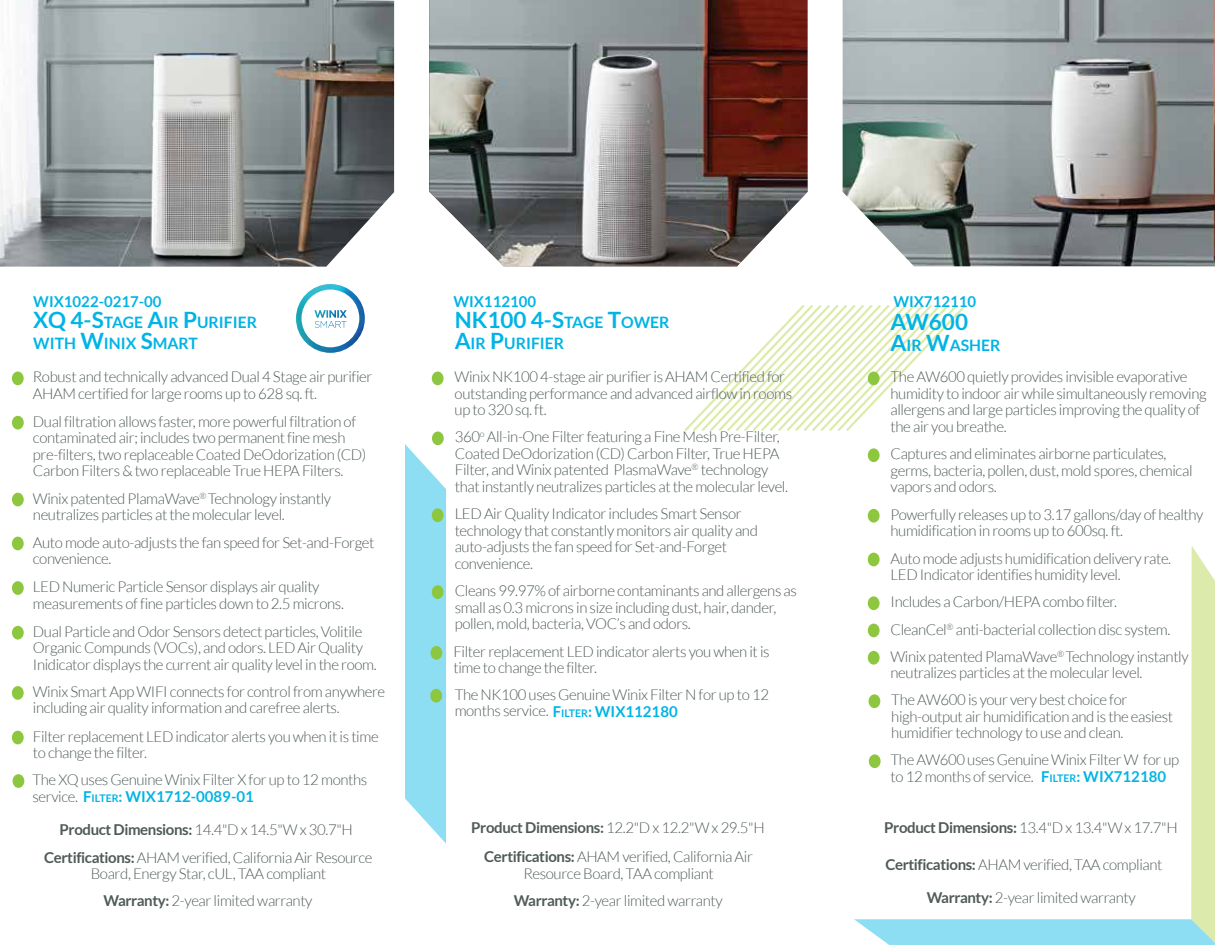
<style>
.page{position:relative;width:1215px;height:945px;background:#fff}
.page>*{position:absolute;margin:0;border:0;box-sizing:border-box;transform-origin:0 0}
.t1{font:700 22.5px "Lato";color:#00b4e5}
.t2{font:700 15.75px/21px "Lato";color:#00b4e5}
.t3{font:300 15px/16.5px "Lato";letter-spacing:-.025em;color:#4f5a59}
.t4{font:700 15px "Lato";color:#00b4e5}
.s1{font-size:22.5px}
.s2{font-size:15.75px}
.s3{font-weight:700;color:#00b4e5}
.s4{font-weight:700;font-size:10.5px;color:#00b4e5}
.s5{font-size:10.5px}
.s6{font-weight:700}
</style>
<div class="page">
<img style="left:0;top:0;width:394px;height:267px">
<svg style="left:405px;top:444px;width:41px;height:400px;background:#9ae0f4"></svg>
<img style="left:429px;top:0;width:378px;height:266px">
<img style="left:843px;top:0;width:372px;height:266px">
<svg style="left:854px;top:508px;width:361px;height:437px"></svg>
<svg style="left:684px;top:305px;width:282px;height:126px"></svg>
<img style="left:296px;top:284px;width:69px;height:69px">
<img style="left:314px;top:310px;width:33px;height:18px">
<div style="left:432px;top:372px;width:12px;height:13px;background:#8dc63f;border-radius:50%"></div>
<div style="left:432px;top:585px;width:12px;height:14px;background:#8dc63f;border-radius:50%"></div>
<div style="left:432px;top:508px;width:12px;height:14px;background:#8dc63f;border-radius:50%"></div>
<div style="left:432px;top:431px;width:12px;height:14px;background:#8dc63f;border-radius:50%"></div>
<div style="left:430px;top:689px;width:12px;height:14px;background:#8dc63f;border-radius:50%"></div>
<div style="left:431px;top:646px;width:11px;height:14px;background:#8dc63f;border-radius:50%"></div>
<div style="left:12px;top:372px;width:12px;height:13px;background:#8dc63f;border-radius:50%"></div>
<div style="left:12px;top:581px;width:12px;height:14px;background:#8dc63f;border-radius:50%"></div>
<div style="left:12px;top:537px;width:12px;height:13px;background:#8dc63f;border-radius:50%"></div>
<div style="left:12px;top:686px;width:12px;height:14px;background:#8dc63f;border-radius:50%"></div>
<div style="left:12px;top:731px;width:12px;height:13px;background:#8dc63f;border-radius:50%"></div>
<div style="left:12px;top:416px;width:12px;height:14px;background:#8dc63f;border-radius:50%"></div>
<div style="left:12px;top:493px;width:12px;height:13px;background:#8dc63f;border-radius:50%"></div>
<div style="left:12px;top:626px;width:12px;height:14px;background:#8dc63f;border-radius:50%"></div>
<div style="left:13px;top:774px;width:11px;height:14px;background:#8dc63f;border-radius:50%"></div>
<div style="left:868px;top:372px;width:12px;height:13px;background:#8dc63f;border-radius:50%"></div>
<div style="left:868px;top:448px;width:12px;height:14px;background:#8dc63f;border-radius:50%"></div>
<div style="left:868px;top:509px;width:12px;height:14px;background:#8dc63f;border-radius:50%"></div>
<div style="left:868px;top:553px;width:12px;height:13px;background:#8dc63f;border-radius:50%"></div>
<div style="left:869px;top:754px;width:12px;height:14px;background:#8dc63f;border-radius:50%"></div>
<div style="left:868px;top:624px;width:12px;height:13px;background:#8dc63f;border-radius:50%"></div>
<div style="left:868px;top:651px;width:12px;height:14px;background:#8dc63f;border-radius:50%"></div>
<div style="left:869px;top:694px;width:11px;height:14px;background:#8dc63f;border-radius:50%"></div>
<div style="left:868px;top:596px;width:12px;height:14px;background:#8dc63f;border-radius:50%"></div>
<p class="t4" style="left:33px;top:293px;width:130px">WIX1022-0217-00</p>
<p class="t4" style="left:453px;top:293px;width:84px">WIX112100</p>
<p class="t4" style="left:893px;top:293px;width:84px">WIX712110</p>
<p class="t2" style="left:33px;top:311px;width:225px"><span class="s1">XQ 4-S</span>TAGE <span class="s1">A</span>IR <span class="s1">P</span>URIFIER<br>WITH <span class="s1">W</span>INIX <span class="s1">S</span>MART</p>
<h1 class="t1" style="left:455px;top:307px;width:216px">NK100 4-S<span class="s2">TAGE</span> T<span class="s2">OWER</span></h1>
<p class="t2" style="left:455px;top:332px;width:111px"><span class="s1">A</span>IR <span class="s1">P</span>URIFIER</p>
<h1 class="t1" style="left:891px;top:309px;width:79px">AW600</h1>
<p class="t2" style="left:891px;top:335px;width:111px"><span class="s1">A</span>IR <span class="s1">W</span>ASHER</p>
<p class="t3" style="left:33px;top:369px;width:341px">Robust and technically advanced Dual 4 Stage air purifier<br>AHAM certified for large rooms up to 628 sq. ft.</p>
<p class="t3" style="left:33px;top:413px;width:335px">Dual filtration allows faster, more powerful filtration of contaminated air; includes two permanent fine mesh pre-filters, two replaceable Coated DeOdorization (CD)<br>Carbon Filters &amp; two replaceable True HEPA Filters.</p>
<p class="t3" style="left:33px;top:490px;width:300px">Winix patented PlamaWave<sup>®</sup> Technology instantly neutralizes particles at the molecular level.</p>
<p class="t3" style="left:33px;top:534px;width:343px">Auto mode auto-adjusts the fan speed for Set-and-Forget convenience.</p>
<p class="t3" style="left:33px;top:579px;width:313px">LED Numeric Particle Sensor displays air quality measurements of fine particles down to 2.5 microns.</p>
<p class="t3" style="left:33px;top:623px;width:345px">Dual Particle and Odor Sensors detect particles, Volitile<br>Organic Compunds (VOCs), and odors. LED Air Quality<br>Inidicator displays the current air quality level in the room.</p>
<p class="t3" style="left:33px;top:683px;width:354px">Winix Smart App WIFI connects for control from anywhere including air quality information and carefree alerts.</p>
<p class="t3" style="left:33px;top:728px;width:347px">Filter replacement LED indicator alerts you when it is time to change the filter.</p>
<p class="t3" style="left:32px;top:771px;width:336px">The XQ uses Genuine Winix Filter X for up to 12 months service. <span class="s3">F</span><span class="s4">ILTER</span><span class="s3">: WIX1712-0089-01</span></p>
<p class="t3" style="left:455px;top:369px;width:339px">Winix NK100 4-stage air purifier is AHAM Certified for outstanding performance and advanced airflow in rooms up to 320 sq. ft.</p>
<p class="t3" style="left:455px;top:429px;width:335px">360<sup>o</sup> All-in-One Filter featuring a Fine Mesh Pre-Filter, Coated DeOdorization (CD) Carbon Filter, True HEPA Filter, and Winix patented PlasmaWave<sup>®</sup> technology that instantly neutralizes particles at the molecular level.</p>
<p class="t3" style="left:455px;top:506px;width:305px">LED Air Quality Indicator includes Smart Sensor technology that constantly monitors air quality and auto-adjusts the fan speed for Set-and-Forget convenience.</p>
<p class="t3" style="left:455px;top:583px;width:344px">Cleans 99.97% of airborne contaminants and allergens as small as 0.3 microns in size including dust, hair, dander, pollen, mold, bacteria, VOC’s and odors.</p>
<p class="t3" style="left:453px;top:643px;width:318px">Filter replacement LED indicator alerts you when it is time to change the filter.</p>
<p class="t3" style="left:455px;top:686px;width:316px">The NK100 uses Genuine Winix Filter N for up to 12 months service. <span class="s3">F</span><span class="s4">ILTER</span><span class="s3">: WIX112180</span></p>
<p class="t3" style="left:891px;top:369px;width:318px">The AW600 quietly provides invisible evaporative humidity to indoor air while simultaneously removing allergens and large particles improving the quality of the air you breathe.</p>
<p class="t3" style="left:891px;top:446px;width:304px">Captures and eliminates airborne particulates, germs, bacteria, pollen, dust, mold spores, chemical vapors and odors.</p>
<p class="t3" style="left:891px;top:506px;width:314px">Powerfully releases up to 3.17 gallons/day of healthy humidification in rooms up to 600sq. ft.</p>
<p class="t3" style="left:891px;top:550px;width:282px">Auto mode adjusts humidification delivery rate.<br>LED Indicator identifies humidity level.</p>
<p class="t3" style="left:891px;top:594px;width:228px">Includes a Carbon/HEPA combo filter.</p>
<p class="t3" style="left:891px;top:616px;width:300px;line-height:27.3px">CleanCel<sup>®</sup> anti-bacterial collection disc system.<br>Winix patented PlamaWave<sup>®</sup> Technology instantly</p>
<p class="t3" style="left:891px;top:659px;width:253px;line-height:27px">neutralizes particles at the molecular level.<br>The AW600 is your very best choice for</p>
<p class="t3" style="left:891px;top:708px;width:283px">high-output air humidification and is the easiest humidifier technology to use and clean.</p>
<p class="t3" style="left:891px;top:752px;width:290px">The AW600 uses Genuine Winix Filter W for up to 12 months of service.</p>
<p class="t4" style="left:1041px;top:768px;width:127px">F<span class="s5">ILTER</span>: WIX712180</p>
<p class="t3" style="left:60px;top:822px;width:295px"><span class="s6">Product Dimensions:</span> 14.4"D x 14.5"W x 30.7"H</p>
<p class="t3" style="left:471px;top:814px;width:295px;line-height:29px;text-align:center"><span class="s6">Product Dimensions:</span> 12.2"D x 12.2"W x 29.5"H<br><span class="s6">Certifications:</span> AHAM verified, California Air</p>
<p class="t3" style="left:514px;top:860px;width:211px;line-height:26.7px;text-align:center">Resource Board, TAA compliant<br><span class="s6">Warranty:</span> 2-year limited warranty</p>
<p class="t3" style="left:927px;top:848px;width:237px;line-height:33px;text-indent:-41px"><span class="s6">Certifications:</span> AHAM verified, TAA compliant<br><span class="s6">Warranty:</span> 2-year limited warranty</p>
<p class="t3" style="left:884px;top:820px;width:295px"><span class="s6">Product Dimensions:</span> 13.4"D x 13.4"W x 17.7"H</p>
<p class="t3" style="left:44px;top:849px;width:330px;text-align:center"><span class="s6">Certifications:</span> AHAM verified, California Air Resource<br>Board, Energy Star, cUL, TAA compliant</p>
<p class="t3" style="left:104px;top:892px;width:211px"><span class="s6">Warranty:</span> 2-year limited warranty</p>
</div>
